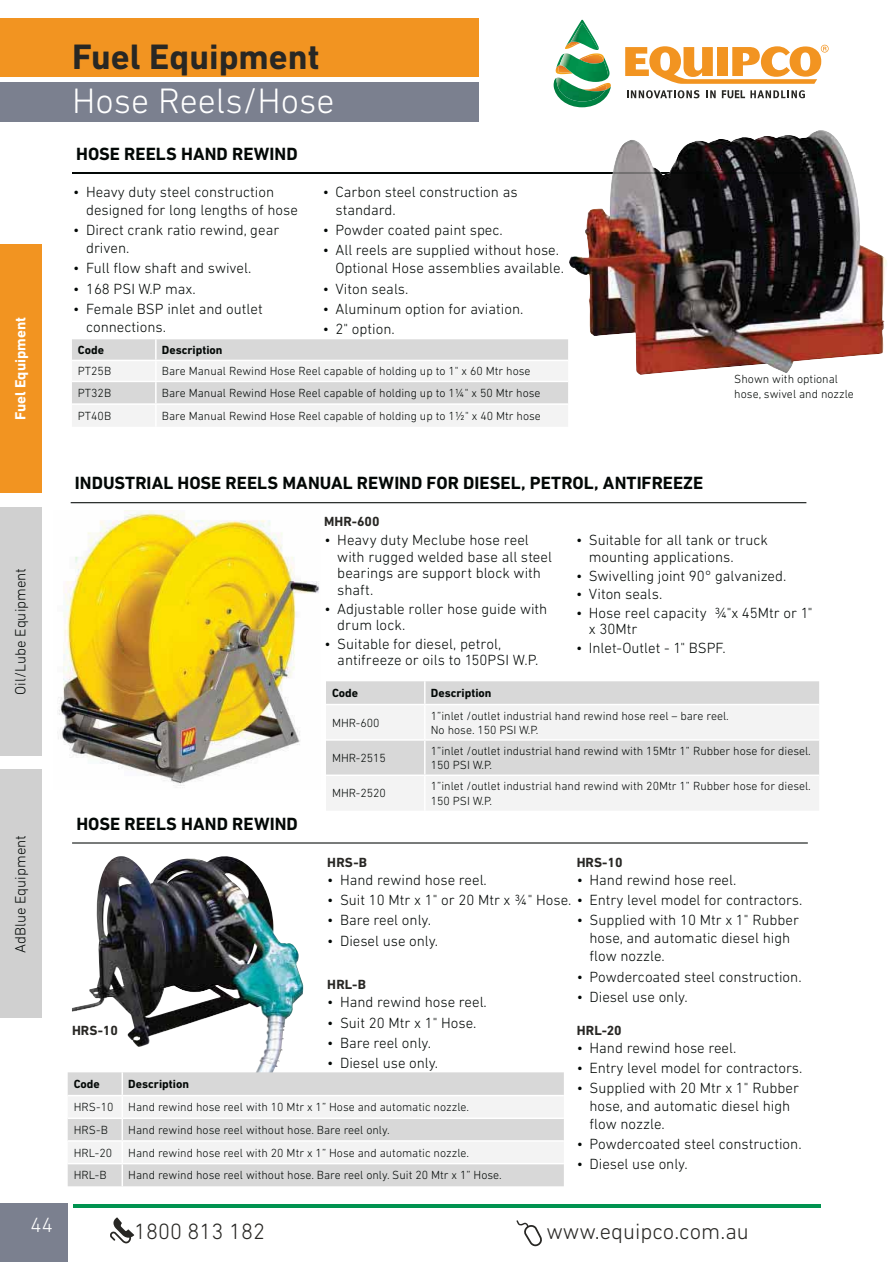
<style>
.page{position:relative;width:893px;height:1263px;background:#fff}
.page>*{position:absolute;margin:0;border:0;box-sizing:border-box;transform-origin:0 0}
.t1{font:300 36px "DIN Next LT Pro";color:#fff}
.t2{font:700 36px "DIN Next LT Pro";color:#282724}
.t3{font:300 22.5px "DIN Next LT Pro";color:#282724}
.t4{font:300 21px "DIN Next LT Pro";color:#fff}
.t5{font:700 18px "DIN Next LT Pro";color:#030806}
.t6{font:300 15px/18px "DIN Next LT Pro";color:#030806}
.t7{font:700 15px "DIN Next LT Pro";color:#fff}
.t8{font:700 13.5px "DIN Next LT Pro";color:#282724}
.t9{font:300 12px/14.4px "DIN Next LT Pro";color:#030806}
.t10{font:700 12px "DIN Next LT Pro";color:#030806}
</style>
<div class="page">
<hr style="left:73px;top:1204px;width:747px;height:4px;background:#009350">
<div style="left:0;top:18px;width:479px;height:59px;background:#f29421"></div>
<div style="left:0;top:82px;width:479px;height:40px;background:#7b808f"></div>
<svg style="left:625px;top:45px;width:204px;height:39px"></svg>
<svg style="left:627px;top:90px;width:72px;height:8px"></svg>
<svg style="left:706px;top:90px;width:10px;height:8px"></svg>
<img style="left:557px;top:92px;width:48px;height:10px">
<svg style="left:555px;top:20px;width:56px;height:72px"></svg>
<img style="left:570px;top:23px;width:28px;height:27px">
<svg style="left:722px;top:90px;width:83px;height:8px"></svg>
<div style="left:0;top:1203px;width:68px;height:59px;background:#7b808f"></div>
<div style="left:0;top:770px;width:42px;height:248px;background:#d0d0d0"></div>
<div style="left:0;top:507px;width:42px;height:249px;background:#d0d0d0"></div>
<div style="left:0;top:244px;width:42px;height:249px;background:#f29421"></div>
<svg style="left:110px;top:1217px;width:24px;height:26px"></svg>
<svg style="left:516px;top:1220px;width:26px;height:26px"></svg>
<hr style="left:72px;top:842px;width:736px;height:2px;background:#030806">
<img style="left:72px;top:856px;width:231px;height:216px">
<svg style="left:68px;top:1072px;width:496px;height:114px"></svg>
<hr style="left:68px;top:1095px;width:54px;height:1px;background:#fff">
<hr style="left:122px;top:1095px;width:442px;height:1px;background:#fff">
<hr style="left:68px;top:1140px;width:54px;height:2px;background:#fff">
<hr style="left:122px;top:1140px;width:442px;height:2px;background:#fff">
<hr style="left:72px;top:172px;width:736px;height:2px;background:#030806">
<svg style="left:72px;top:339px;width:496px;height:87px"></svg>
<hr style="left:155px;top:339px;width:2px;height:21px;background:#fff">
<hr style="left:155px;top:361px;width:2px;height:20px;background:#fff">
<hr style="left:72px;top:381px;width:496px;height:1px;background:#fff">
<hr style="left:155px;top:382px;width:2px;height:21px;background:#fff">
<hr style="left:155px;top:405px;width:2px;height:22px;background:#fff">
<hr style="left:72px;top:360px;width:496px;height:1px;background:#fff">
<hr style="left:72px;top:403px;width:496px;height:2px;background:#fff">
<img style="left:569px;top:130px;width:318px;height:245px">
<img style="left:612px;top:172px;width:196px;height:2px">
<img style="left:57px;top:511px;width:262px;height:275px">
<hr style="left:71px;top:502px;width:735px;height:1px;background:#030806">
<div style="left:326px;top:681px;width:493px;height:23px;background:#d8d8d8"></div>
<svg style="left:326px;top:706px;width:493px;height:104px;fill:#f3f3f3"></svg>
<svg style="left:424px;top:681px;width:1px;height:23px"></svg>
<hr style="left:424px;top:705px;width:1px;height:34px;background:#fff">
<hr style="left:326px;top:739px;width:99px;height:2px;background:#fff">
<hr style="left:425px;top:739px;width:394px;height:2px;background:#fff">
<hr style="left:424px;top:741px;width:1px;height:34px;background:#fff">
<hr style="left:424px;top:776px;width:1px;height:35px;background:#fff">
<hr style="left:326px;top:775px;width:99px;height:1px;background:#fff">
<hr style="left:425px;top:775px;width:394px;height:1px;background:#fff">
<p class="t7" style="left:15px;top:420px;width:105px;rotate:-90deg">Fuel Equipment</p>
<h1 class="t2" style="left:72px;top:43px;width:249px">Fuel Equipment</h1>
<h1 class="t1" style="left:72px;top:88px;width:264px">Hose Reels/Hose</h1>
<p class="t5" style="left:76px;top:147px;width:223px">HOSE REELS HAND REWIND</p>
<p class="t6" style="left:86px;top:184px;width:213px;text-indent:-13px">• Heavy duty steel construction designed for long lengths of hose</p>
<p class="t6" style="left:86px;top:222px;width:195px;text-indent:-13px">• Direct crank ratio rewind, gear driven.</p>
<p class="t6" style="left:73px;top:260px;width:180px">• Full flow shaft and swivel.</p>
<p class="t6" style="left:73px;top:281px;width:124px">• 168 PSI W.P max.</p>
<p class="t6" style="left:86px;top:301px;width:178px;text-indent:-13px">• Female BSP inlet and outlet connections.</p>
<p class="t6" style="left:335px;top:184px;width:184px;text-indent:-13px">• Carbon steel construction as standard.</p>
<p class="t6" style="left:323px;top:222px;width:182px">• Powder coated paint spec.</p>
<p class="t6" style="left:335px;top:242px;width:230px;text-indent:-13px">• All reels are supplied without hose.<br>Optional Hose assemblies available.</p>
<p class="t6" style="left:323px;top:281px;width:87px">• Viton seals.</p>
<p class="t6" style="left:323px;top:301px;width:202px">• Aluminum option for aviation.</p>
<p class="t6" style="left:323px;top:321px;width:73px">• 2" option.</p>
<p class="t10" style="left:78px;top:346px;width:28px">Code</p>
<p class="t10" style="left:162px;top:346px;width:62px">Description</p>
<p class="t9" style="left:78px;top:365px;width:35px">PT25B</p>
<p class="t9" style="left:162px;top:365px;width:370px">Bare Manual Rewind Hose Reel capable of holding up to 1" x 60 Mtr hose</p>
<p class="t9" style="left:78px;top:387px;width:35px">PT32B</p>
<p class="t9" style="left:162px;top:387px;width:380px">Bare Manual Rewind Hose Reel capable of holding up to 1¼" x 50 Mtr hose</p>
<p class="t9" style="left:78px;top:410px;width:35px">PT40B</p>
<p class="t9" style="left:162px;top:410px;width:381px">Bare Manual Rewind Hose Reel capable of holding up to 1½" x 40 Mtr hose</p>
<p class="t9" style="left:734px;top:373px;width:121px">Shown with optional hose, swivel and nozzle</p>
<p class="t6" style="left:12px;top:695px;width:128px;rotate:-90deg">Oil/Lube Equipment</p>
<p class="t6" style="left:12px;top:953px;width:119px;rotate:-90deg">AdBlue Equipment</p>
<h3 class="t4" style="left:31px;top:1217px;width:24px">44</h3>
<p class="t5" style="left:75px;top:477px;width:630px">INDUSTRIAL HOSE REELS MANUAL REWIND FOR DIESEL, PETROL, ANTIFREEZE</p>
<p class="t8" style="left:324px;top:516px;width:57px">MHR-600</p>
<p class="t6" style="left:337px;top:533px;width:216px;line-height:16.5px;text-indent:-13px">• Heavy duty Meclube hose reel with rugged welded base all steel bearings are support block with shaft.</p>
<p class="t6" style="left:337px;top:601px;width:212px;line-height:16.5px;text-indent:-13px">• Adjustable roller hose guide with drum lock.</p>
<p class="t6" style="left:337px;top:636px;width:203px;line-height:16.5px;text-indent:-13px">• Suitable for diesel, petrol, antifreeze or oils to 150PSI W.P.</p>
<p class="t6" style="left:589px;top:533px;width:181px;line-height:16.5px;text-indent:-13px">• Suitable for all tank or truck mounting applications.</p>
<p class="t6" style="left:576px;top:568px;width:212px">• Swivelling joint 90° galvanized.</p>
<p class="t6" style="left:576px;top:586px;width:88px">• Viton seals.</p>
<p class="t6" style="left:589px;top:606px;width:225px;line-height:16.5px;text-indent:-13px">• Hose reel capacity ¾"x 45Mtr or 1" x 30Mtr</p>
<p class="t6" style="left:576px;top:640px;width:151px">• Inlet-Outlet - 1" BSPF.</p>
<p class="t5" style="left:76px;top:817px;width:223px">HOSE REELS HAND REWIND</p>
<p class="t10" style="left:332px;top:689px;width:28px">Code</p>
<p class="t10" style="left:431px;top:689px;width:62px">Description</p>
<p class="t9" style="left:332px;top:716px;width:49px">MHR-600</p>
<p class="t9" style="left:431px;top:709px;width:299px">1”inlet /outlet industrial hand rewind hose reel – bare reel.<br>No hose. 150 PSI W.P.</p>
<p class="t9" style="left:332px;top:752px;width:55px">MHR-2515</p>
<p class="t9" style="left:431px;top:745px;width:382px">1”inlet /outlet industrial hand rewind with 15Mtr 1” Rubber hose for diesel.<br>150 PSI W.P.</p>
<p class="t9" style="left:332px;top:787px;width:55px">MHR-2520</p>
<p class="t9" style="left:431px;top:780px;width:382px">1”inlet /outlet industrial hand rewind with 20Mtr 1” Rubber hose for diesel.<br>150 PSI W.P.</p>
<p class="t8" style="left:327px;top:858px;width:41px">HRS-B</p>
<p class="t6" style="left:327px;top:872px;width:161px">• Hand rewind hose reel.</p>
<p class="t6" style="left:327px;top:912px;width:105px">• Bare reel only.</p>
<p class="t6" style="left:327px;top:933px;width:112px">• Diesel use only.</p>
<p class="t8" style="left:577px;top:858px;width:47px">HRS-10</p>
<p class="t6" style="left:577px;top:872px;width:161px">• Hand rewind hose reel.</p>
<p class="t6" style="left:327px;top:892px;width:477px">• Suit 10 Mtr x 1" or 20 Mtr x ¾" Hose. • Entry level model for contractors.</p>
<p class="t6" style="left:589px;top:912px;width:211px;text-indent:-13px">• Supplied with 10 Mtr x 1" Rubber hose, and automatic diesel high flow nozzle.</p>
<p class="t6" style="left:577px;top:969px;width:226px">• Powdercoated steel construction.</p>
<p class="t6" style="left:577px;top:989px;width:112px">• Diesel use only.</p>
<p class="t8" style="left:327px;top:980px;width:40px">HRL-B</p>
<p class="t6" style="left:327px;top:994px;width:161px">• Hand rewind hose reel.</p>
<p class="t6" style="left:327px;top:1015px;width:151px">• Suit 20 Mtr x 1" Hose.</p>
<p class="t6" style="left:327px;top:1035px;width:105px">• Bare reel only.</p>
<p class="t6" style="left:327px;top:1055px;width:112px">• Diesel use only.</p>
<p class="t8" style="left:577px;top:1025px;width:46px">HRL-20</p>
<p class="t6" style="left:577px;top:1040px;width:161px">• Hand rewind hose reel.</p>
<p class="t6" style="left:577px;top:1060px;width:227px">• Entry level model for contractors.</p>
<p class="t6" style="left:589px;top:1080px;width:211px;text-indent:-13px">• Supplied with 20 Mtr x 1" Rubber hose, and automatic diesel high flow nozzle.</p>
<p class="t6" style="left:577px;top:1136px;width:226px">• Powdercoated steel construction.</p>
<p class="t6" style="left:577px;top:1156px;width:112px">• Diesel use only.</p>
<p class="t8" style="left:72px;top:1026px;width:47px">HRS-10</p>
<p class="t10" style="left:74px;top:1080px;width:28px">Code</p>
<p class="t10" style="left:128px;top:1080px;width:62px">Description</p>
<p class="t9" style="left:74px;top:1097px;width:397px;line-height:22.6px">HRS-10 Hand rewind hose reel with 10 Mtr x 1” Hose and automatic nozzle.<br>HRS-B</p>
<p class="t9" style="left:128px;top:1124px;width:263px">Hand rewind hose reel without hose. Bare reel only.</p>
<p class="t9" style="left:74px;top:1146px;width:40px">HRL-20</p>
<p class="t9" style="left:128px;top:1146px;width:342px">Hand rewind hose reel with 20 Mtr x 1” Hose and automatic nozzle.</p>
<p class="t9" style="left:74px;top:1169px;width:34px">HRL-B</p>
<p class="t9" style="left:128px;top:1169px;width:375px">Hand rewind hose reel without hose. Bare reel only. Suit 20 Mtr x 1” Hose.</p>
<h2 class="t3" style="left:134px;top:1223px;width:132px">1800 813 182</h2>
<h2 class="t3" style="left:546px;top:1223px;width:204px">www.equipco.com.au</h2>
</div>
